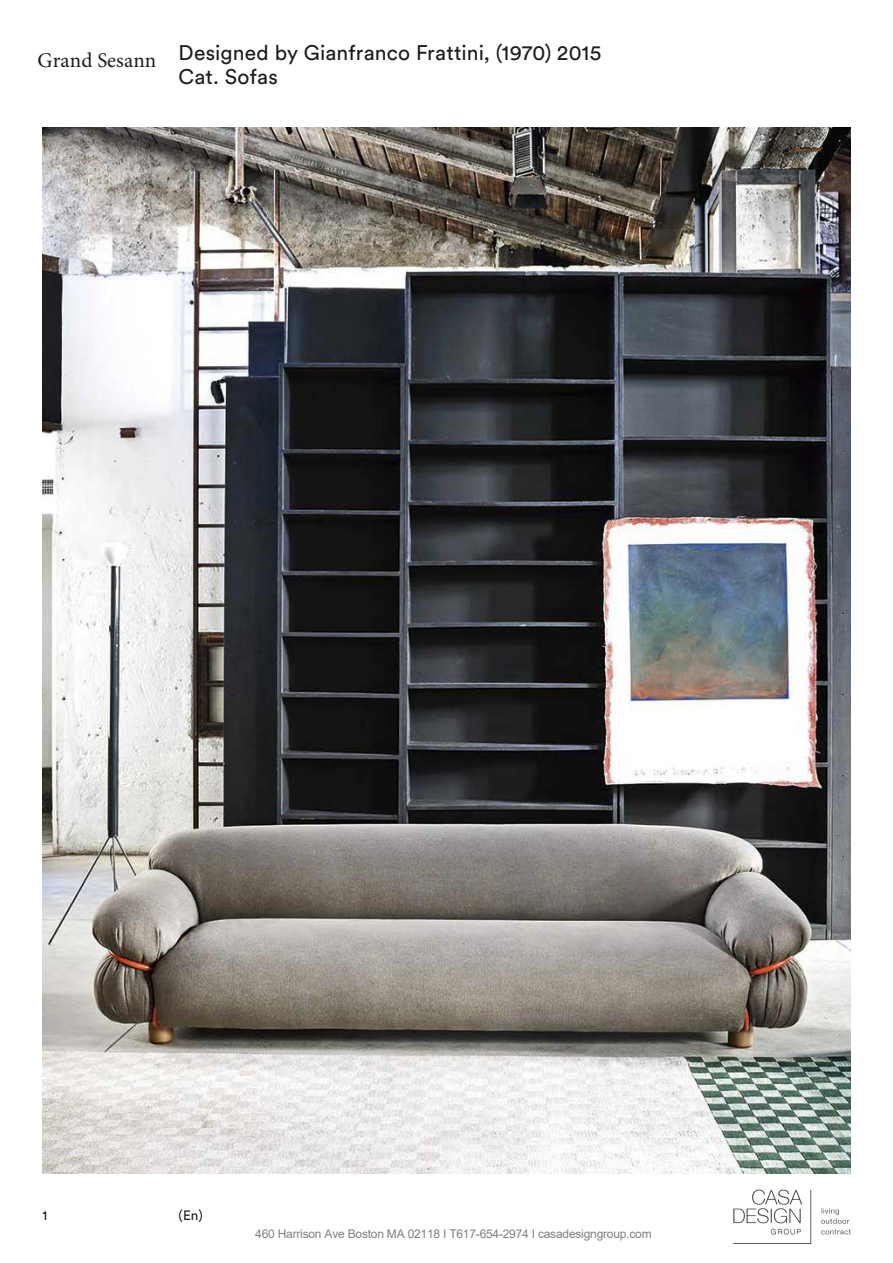
<style>
.page{position:relative;width:893px;height:1263px;background:#fff}
.page>*{position:absolute;margin:0;border:0;box-sizing:border-box;transform-origin:0 0}
.t1{font:21px/24px "Circular Std";letter-spacing:.01em;color:#1d1d1b}
.t2{font:13.5px "Circular Std";color:#1d1d1b}
.t3{font:12px "Arial";letter-spacing:-.015em;color:#808080}
.s1{font-family:"Minion Pro"}
</style>
<div class="page">
<img style="left:43px;top:128px;width:807px;height:1046px">
<img style="left:733px;top:1189px;width:117px;height:55px">
<h1 class="t1" style="left:179px;top:40px;width:424px;text-indent:-141px"><span class="s1">Grand Sesann</span> Designed by Gianfranco Frattini, (1970) 2015<br>Cat. Sofas</h1>
<p class="t2" style="left:43px;top:1207px;width:6px">1</p>
<p class="t2" style="left:179px;top:1207px;width:26px">(En)</p>
<p class="t3" style="left:255px;top:1226px;width:398px">460 Harrison Ave Boston MA 02118 I T617-654-2974 I casadesigngroup.com</p>
</div>
